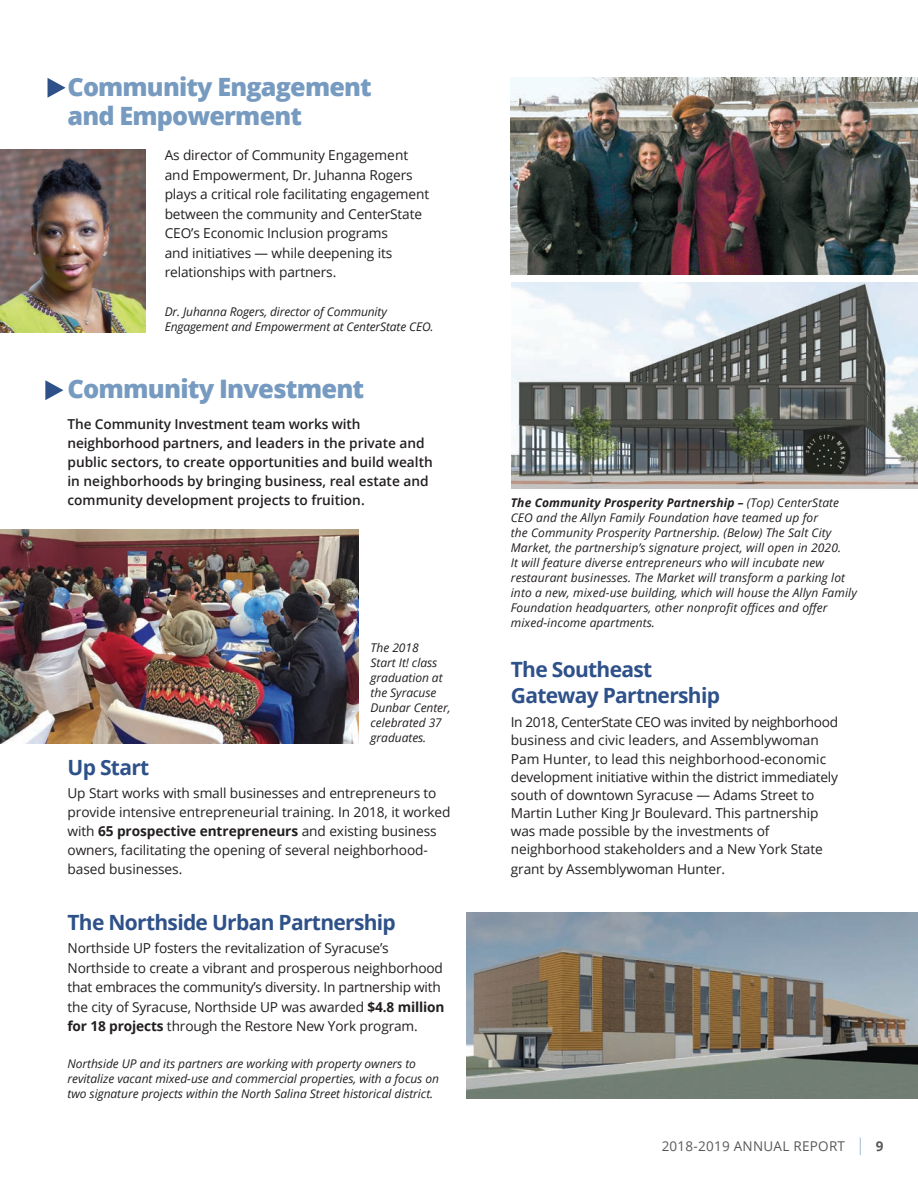
<style>
.page{position:relative;width:918px;height:1188px;background:#fff}
.page>*{position:absolute;margin:0;border:0;box-sizing:border-box;transform-origin:0 0}
.Sub-Section_Body{font:800 25.5px "Open Sans";letter-spacing:-.035em;color:#779bc0}
.Sub-Section_Body-2{font:800 25.2px/28.5px "Open Sans";letter-spacing:-.035em;color:#779bc0}
.Sub-Section_Body-3{font:700 21px/25.5px "Open Sans";letter-spacing:-.035em;color:#2e5189}
.Sub-Section_Body-4{font:13.65px/19.5px "Open Sans";letter-spacing:-.01em;color:#231f20}
.Sub-Section_Body-5{font:600 13.65px/18.9px "Open Sans";color:#231f20}
.t1{font:13.5px "Open Sans";letter-spacing:.02em;color:#231f20}
.Sub-Section_Body-6{font:italic 12px/15px "Open Sans";letter-spacing:.01em;color:#231f20}
.Sub-Section_Body-7{font:italic 12px/15px "Open Sans";letter-spacing:-.01em;color:#231f20}
.s1{font-weight:700}
.s2{font-size:17.55px;color:#779bc0}
</style>
<div class="page">
<img style="left:511px;top:78px;width:407px;height:196px">
<img style="left:512px;top:282px;width:406px;height:206px">
<img style="left:466px;top:913px;width:452px;height:185px">
<img style="left:0;top:150px;width:145px;height:183px">
<img style="left:0;top:530px;width:359px;height:213px">
<svg style="left:48px;top:78px;width:18px;height:20px"></svg>
<svg style="left:45px;top:380px;width:18px;height:20px"></svg>
<p class="Sub-Section_Body-2" style="left:68px;top:71px;width:306px">Community Engagement and Empowerment</p>
<p class="Sub-Section_Body-4" style="left:165px;top:145px;width:266px">As director of Community Engagement and Empowerment, Dr. Juhanna Rogers plays a critical role facilitating engagement between the community and CenterState CEO’s Economic Inclusion programs<br>and initiatives — while deepening its relationships with partners.</p>
<p class="Sub-Section_Body-7" style="left:165px;top:304px;width:270px">Dr. Juhanna Rogers, director of Community<br>Engagement and Empowerment at CenterState CEO.</p>
<p class="Sub-Section_Body" style="left:68px;top:370px;width:298px">Community Investment</p>
<p class="Sub-Section_Body-5" style="left:68px;top:415px;width:367px">The Community Investment team works with neighborhood partners, and leaders in the private and public sectors, to create opportunities and build wealth in neighborhoods by bringing business, real estate and community development projects to fruition.</p>
<p class="Sub-Section_Body-6" style="left:371px;top:639px;width:82px">The 2018<br>Start It! class graduation at the Syracuse<br>Dunbar Center, celebrated 37 graduates.</p>
<p class="Sub-Section_Body-3" style="left:68px;top:754px;width:83px">Up Start</p>
<p class="Sub-Section_Body-4" style="left:67px;top:783px;width:384px;line-height:19px">Up Start works with small businesses and entrepreneurs to provide intensive entrepreneurial training. In 2018, it worked with <span class="s1">65 prospective entrepreneurs</span> and existing business owners, facilitating the opening of several neighborhood&shy;based businesses.</p>
<p class="Sub-Section_Body-3" style="left:68px;top:909px;width:330px">The Northside Urban Partnership</p>
<p class="Sub-Section_Body-4" style="left:68px;top:938px;width:379px">Northside UP fosters the revitalization of Syracuse’s Northside to create a vibrant and prosperous neighborhood that embraces the community’s diversity. In partnership with the city of Syracuse, Northside UP was awarded <span class="s1">$4.8 million for 18 projects</span> through the Restore New York program.</p>
<p class="Sub-Section_Body-6" style="left:68px;top:1055px;width:373px">Northside UP and its partners are working with property owners to revitalize vacant mixed-use and commercial properties, with a focus on two signature projects within the North Salina Street historical district.</p>
<p class="Sub-Section_Body-6" style="left:511px;top:495px;width:348px"><span class="s1">The Community Prosperity Partnership –</span> (Top) CenterState CEO and the Allyn Family Foundation have teamed up for<br>the Community Prosperity Partnership. (Below) The Salt City Market, the partnership’s signature project, will open in 2020.<br>It will feature diverse entrepreneurs who will incubate new restaurant businesses. The Market will transform a parking lot into a new, mixed-use building, which will house the Allyn Family Foundation headquarters, other nonprofit offices and offer mixed-income apartments.</p>
<p class="Sub-Section_Body-3" style="left:511px;top:656px;width:211px">The Southeast<br>Gateway Partnership</p>
<p class="Sub-Section_Body-4" style="left:511px;top:713px;width:329px;line-height:18.1px">In 2018, CenterState CEO was invited by neighborhood business and civic leaders, and Assemblywoman Pam Hunter, to lead this neighborhood-economic development initiative within the district immediately south of downtown Syracuse — Adams Street to Martin Luther King Jr Boulevard. This partnership was made possible by the investments of neighborhood stakeholders and a New York State</p>
<p class="Sub-Section_Body-4" style="left:511px;top:859px;width:216px">grant by Assemblywoman Hunter.</p>
<p class="t1" style="left:661px;top:1137px;width:223px">2018-2019 ANNUAL REPORT <span class="s2">|</span> <span class="s1">9</span></p>
</div>
